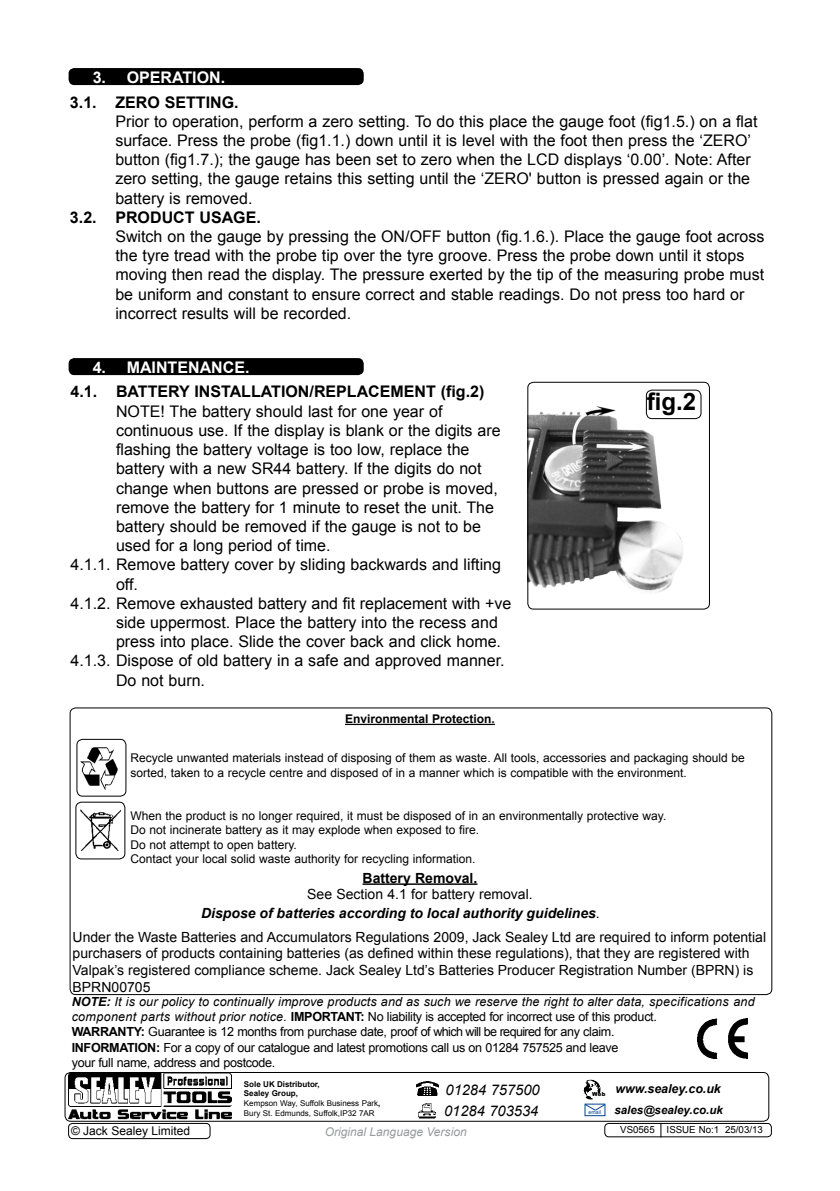
<style>
.page{position:relative;width:840px;height:1191px;background:#fff}
.page>*{position:absolute;margin:0;border:0;box-sizing:border-box;transform-origin:0 0}
.t1{font:700 24px "Arial";color:#000}
.t2{font:16px/19.2px "Arial";color:#000}
.t3{font:700 16px "Arial";color:#000}
.t4{font:700 16px "Arial";color:#fff}
.t5{font:italic 14.6px/20.4px "Arial";color:#000}
.t6{font:14px/16.8px "Arial";color:#000}
.t7{font:italic 700 14px/18.8px "Arial";color:#000}
.t8{font:700 14px "Arial";color:#000}
.t9{font:12.6px/15px "Arial";letter-spacing:-.025em;color:#000}
.t10{font:italic 700 12.4px "Arial";color:#000}
.t11{font:12px/14.4px "Arial";color:#000}
.t12{font:700 12px "Arial";color:#000}
.t13{font:italic 12px "Arial";color:#98999b}
.t14{font:italic 700 11.6px "Arial";color:#000}
.t15{font:9.6px "Arial";color:#000}
.t16{font:8px/9.6px "Arial";color:#000}
.t17{font:900 5.6px "Arial";color:#000}
.t18{font:5.2px "Arial";color:#004595}
.s1{font-weight:400;font-style:normal}
.s2{font-weight:700;font-style:italic}
.s3{font-style:italic}
.s4{font-weight:700}
</style>
<div class="page">
<div style="left:69px;top:68px;width:294px;height:17px;background:#000;border-radius:6px"></div>
<div style="left:69px;top:358px;width:294px;height:17px;background:#000;border-radius:6px"></div>
<hr style="left:345px;top:724px;width:149px;height:1px;background:#000">
<hr style="left:362px;top:883px;width:115px;height:2px;background:#000">
<img style="left:78px;top:741px;width:48px;height:53px">
<div style="left:76px;top:739px;width:50px;height:57px;border:1px solid #000;border-radius:6px"></div>
<img style="left:80px;top:809px;width:42px;height:43px">
<div style="left:75px;top:801px;width:50px;height:58px;border:1px solid #000;border-radius:6px"></div>
<img style="left:418px;top:1103px;width:18px;height:15px">
<img style="left:416px;top:1081px;width:22px;height:15px">
<img style="left:580px;top:1079px;width:20px;height:20px;border-radius:10px">
<div style="left:584px;top:1103px;width:21px;height:13px;border:1px solid #004595"></div>
<svg style="left:584px;top:1103px;width:21px;height:8px"></svg>
<img style="left:529px;top:391px;width:173px;height:202px">
<div style="left:527px;top:382px;width:182px;height:227px;border:1px solid #000;border-radius:6px"></div>
<div style="left:604px;top:1123px;width:167px;height:14px;border:1px solid #000;border-radius:4px"></div>
<svg style="left:660px;top:1123px;width:1px;height:14px"></svg>
<div style="left:68px;top:1123px;width:142px;height:16px;border:1px solid #000;border-radius:4px"></div>
<img style="left:69px;top:1074px;width:162px;height:50px">
<div style="left:645px;top:389px;width:56px;height:30px;border:1px solid #000;border-radius:6px"></div>
<div style="left:64px;top:1072px;width:704px;height:49px;border:1px solid #000;border-radius:6px"></div>
<img style="left:697px;top:1018px;width:49px;height:40px">
<p class="t4" style="left:93px;top:67px;width:134px">3. OPERATION.</p>
<p class="t3" style="left:70px;top:91px;width:170px">3.1. ZERO SETTING.</p>
<p class="t2" style="left:115px;top:112px;width:643px">Prior to operation, perform a zero setting. To do this place the gauge foot (fig1.5.) on a flat surface. Press the probe (fig1.1.) down until it is level with the foot then press the ‘ZERO’ button (fig1.7.); the gauge has been set to zero when the LCD displays ‘0.00’. Note: After zero setting, the gauge retains this setting until the ‘ZERO' button is pressed again or the battery is removed.</p>
<p class="t3" style="left:70px;top:206px;width:192px">3.2. PRODUCT USAGE.</p>
<p class="t2" style="left:115px;top:227px;width:650px">Switch on the gauge by pressing the ON/OFF button (fig.1.6.). Place the gauge foot across the tyre tread with the probe tip over the tyre groove. Press the probe down until it stops moving then read the display. The pressure exerted by the tip of the measuring probe must be uniform and constant to ensure correct and stable readings. Do not press too hard or incorrect results will be recorded.</p>
<p class="t4" style="left:93px;top:357px;width:59px">4. Maintenance</p>
<p class="t4" style="left:245px;top:357px;width:6px">.</p>
<p class="t3" style="left:71px;top:381px;width:415px">4.1. BATTERY INSTALLATION/REPLACEMENT (fig.2)</p>
<p class="t2" style="left:116px;top:401px;width:328px">NOTE! The battery should last for one year of</p>
<p class="t2" style="left:116px;top:421px;width:386px">continuous use. If the display is blank or the digits are</p>
<p class="t2" style="left:116px;top:440px;width:355px">flashing the battery voltage is too low, replace the</p>
<p class="t2" style="left:116px;top:459px;width:367px">battery with a new SR44 battery. If the digits do not</p>
<p class="t2" style="left:116px;top:478px;width:383px">change when buttons are pressed or probe is moved,</p>
<p class="t2" style="left:116px;top:497px;width:379px">remove the battery for 1 minute to reset the unit. The</p>
<p class="t2" style="left:116px;top:517px;width:366px">battery should be removed if the gauge is not to be</p>
<p class="t2" style="left:116px;top:536px;width:216px">used for a long period of time.</p>
<p class="t2" style="left:71px;top:555px;width:431px">4.1.1. Remove battery cover by sliding backwards and lifting</p>
<p class="t2" style="left:116px;top:574px;width:23px">off.</p>
<p class="t2" style="left:71px;top:593px;width:442px">4.1.2. Remove exhausted battery and fit replacement with +ve</p>
<p class="t2" style="left:116px;top:613px;width:383px">side uppermost. Place the battery into the recess and</p>
<p class="t2" style="left:116px;top:632px;width:386px">press into place. Slide the cover back and click home.</p>
<p class="t2" style="left:71px;top:651px;width:435px">4.1.3. Dispose of old battery in a safe and approved manner.</p>
<p class="t2" style="left:116px;top:670px;width:90px">Do not burn.</p>
<p class="t12" style="left:345px;top:711px;width:151px">Environmental Protection.</p>
<p class="t11" style="left:130px;top:751px;width:615px">Recycle unwanted materials instead of disposing of them as waste. All tools, accessories and packaging should be sorted, taken to a recycle centre and disposed of in a manner which is compatible with the environment.</p>
<p class="t11" style="left:130px;top:808px;width:537px">When the product is no longer required, it must be disposed of in an environmentally protective way.<br>Do not incinerate battery as it may explode when exposed to fire.<br>Do not attempt to open battery.<br>Contact your local solid waste authority for recycling information.</p>
<p class="t8" style="left:362px;top:868px;width:116px">Battery Removal.</p>
<p class="t7" style="left:201px;top:885px;width:400px;text-indent:106px"><span class="s1">See Section 4.1 for battery removal.<br></span>Dispose of batteries according to local authority guidelines<span class="s1">.</span></p>
<p class="t6" style="left:73px;top:928px;width:694px">Under the Waste Batteries and Accumulators Regulations 2009, Jack Sealey Ltd are required to inform potential purchasers of products containing batteries (as defined within these regulations), that they are registered with Valpak’s registered compliance scheme. Jack Sealey Ltd’s Batteries Producer Registration Number (BPRN) is BPRN00705</p>
<h1 class="t1" style="left:646px;top:386px;width:51px">fig.2</h1>
<p class="t9" style="left:72px;top:994px;width:684px"><span class="s2">NOTE:</span> <span class="s3">It is our policy to continually improve products and as such we reserve the right to alter data, specifications and component parts without prior notice.</span> <span class="s4">IMPORTANT:</span> No liability is accepted for incorrect use of this product.<br><span class="s4">WARRANTY:</span> Guarantee is 12 months from purchase date, proof of which will be required for any claim.<br><span class="s4">INFORMATION:</span> For a copy of our catalogue and latest promotions call us on 01284 757525 and leave<br>your full name, address and postcode.</p>
<p class="t14" style="left:614px;top:1102px;width:110px">sales@sealey.co.uk</p>
<p class="t16" style="left:244px;top:1079px;width:138px"><span class="s4">Sole UK Distributor,<br>Sealey Group,<br></span>Kempson Way, Suffolk Business Park<span class="s4">,<br></span>Bury St. Edmunds, Suffolk,IP32 7AR</p>
<p class="t17" style="left:591px;top:1090px;width:15px">Web</p>
<p class="t10" style="left:615px;top:1080px;width:107px">www.sealey.co.uk</p>
<p class="t18" style="left:588px;top:1109px;width:14px">email</p>
<p class="t15" style="left:620px;top:1123px;width:144px">VS0565 ISSUE No:1 25/03/13</p>
<p class="t5" style="left:444px;top:1080px;width:97px">01284 757500<br>01284 703534</p>
<p class="t11" style="left:71px;top:1123px;width:120px">© Jack Sealey Limited</p>
<p class="t13" style="left:325px;top:1123px;width:143px">Original Language Version</p>
</div>
